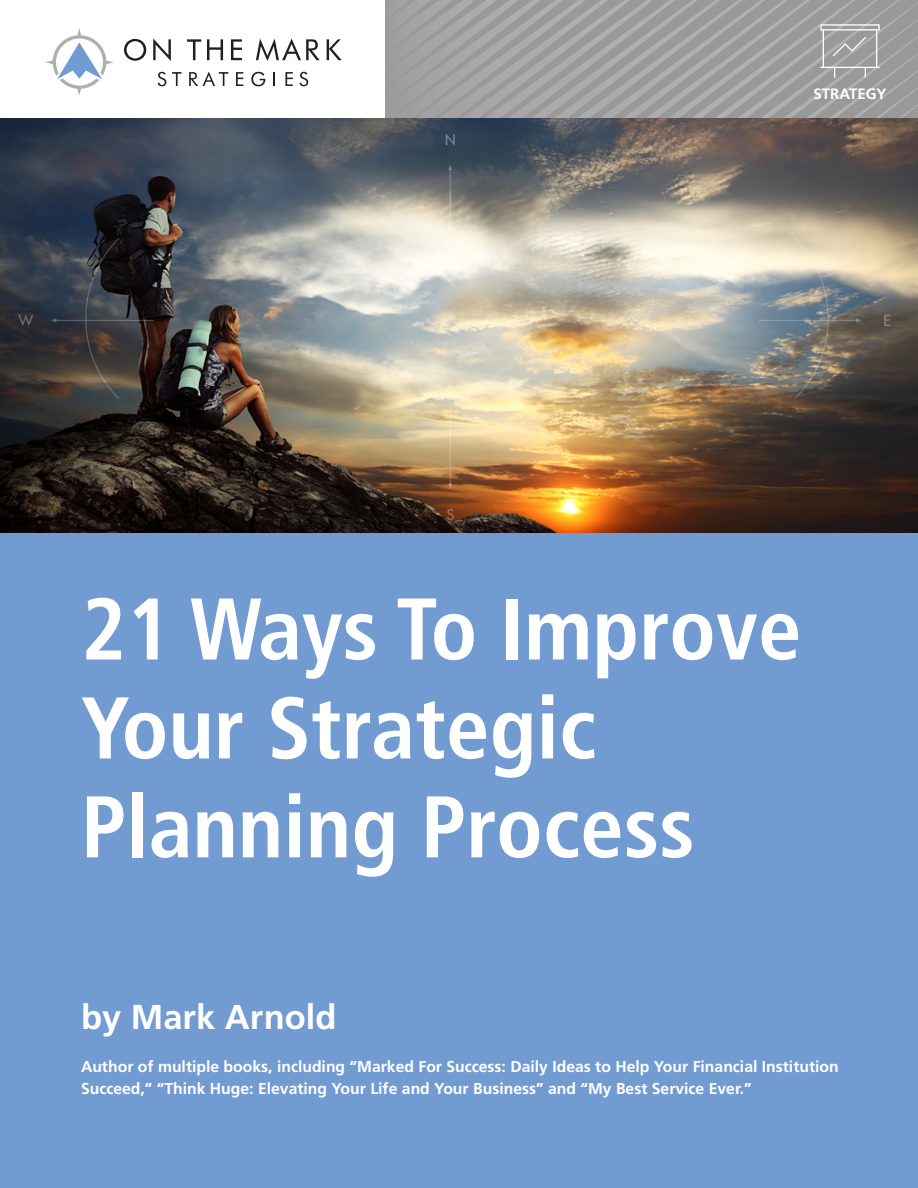
<style>
.page{position:relative;width:918px;height:1188px;background:#fff}
.page>*{position:absolute;margin:0;border:0;box-sizing:border-box;transform-origin:0 0}
.t1{font:700 condensed 87.3px/99px "Frutiger";color:#fff}
.t2{font:700 34.5px "Frutiger";color:#fff}
.t3{font:700 15.75px/21.8px "Frutiger";color:#fff}
.t4{font:700 15px "Frutiger";color:#fff}
</style>
<div class="page">
<div style="left:0;top:119px;width:918px;height:1069px;background:#729cd1"></div>
<svg style="left:124px;top:39px;width:22px;height:22px"></svg>
<svg style="left:153px;top:39px;width:18px;height:22px"></svg>
<svg style="left:187px;top:39px;width:14px;height:21px"></svg>
<svg style="left:207px;top:39px;width:16px;height:21px"></svg>
<svg style="left:231px;top:39px;width:11px;height:21px"></svg>
<svg style="left:256px;top:39px;width:64px;height:22px"></svg>
<svg style="left:327px;top:39px;width:15px;height:21px"></svg>
<svg style="left:158px;top:72px;width:8px;height:14px"></svg>
<svg style="left:172px;top:72px;width:9px;height:14px"></svg>
<svg style="left:189px;top:72px;width:39px;height:14px"></svg>
<svg style="left:236px;top:72px;width:7px;height:14px"></svg>
<svg style="left:251px;top:72px;width:14px;height:14px"></svg>
<svg style="left:274px;top:72px;width:1px;height:14px"></svg>
<svg style="left:285px;top:72px;width:8px;height:14px"></svg>
<svg style="left:300px;top:72px;width:8px;height:14px"></svg>
<svg style="left:46px;top:28px;width:67px;height:67px"></svg>
<svg style="left:386px;top:0;width:532px;height:119px;background:#a09fa0"></svg>
<img style="left:0;top:119px;width:918px;height:413px">
<p class="t4" style="left:814px;top:85px;width:74px">STRATEGY</p>
<p class="t1" style="left:81px;top:580px;width:722px">21 Ways To Improve<br>Your Strategic<br>Planning Process</p>
<p class="t2" style="left:81px;top:997px;width:257px">by Mark Arnold</p>
<p class="t3" style="left:81px;top:1056px;width:759px">Author of multiple books, including “Marked For Success: Daily Ideas to Help Your Financial Institution<br>Succeed,” “Think Huge: Elevating Your Life and Your Business” and “My Best Service Ever.”</p>
</div>
